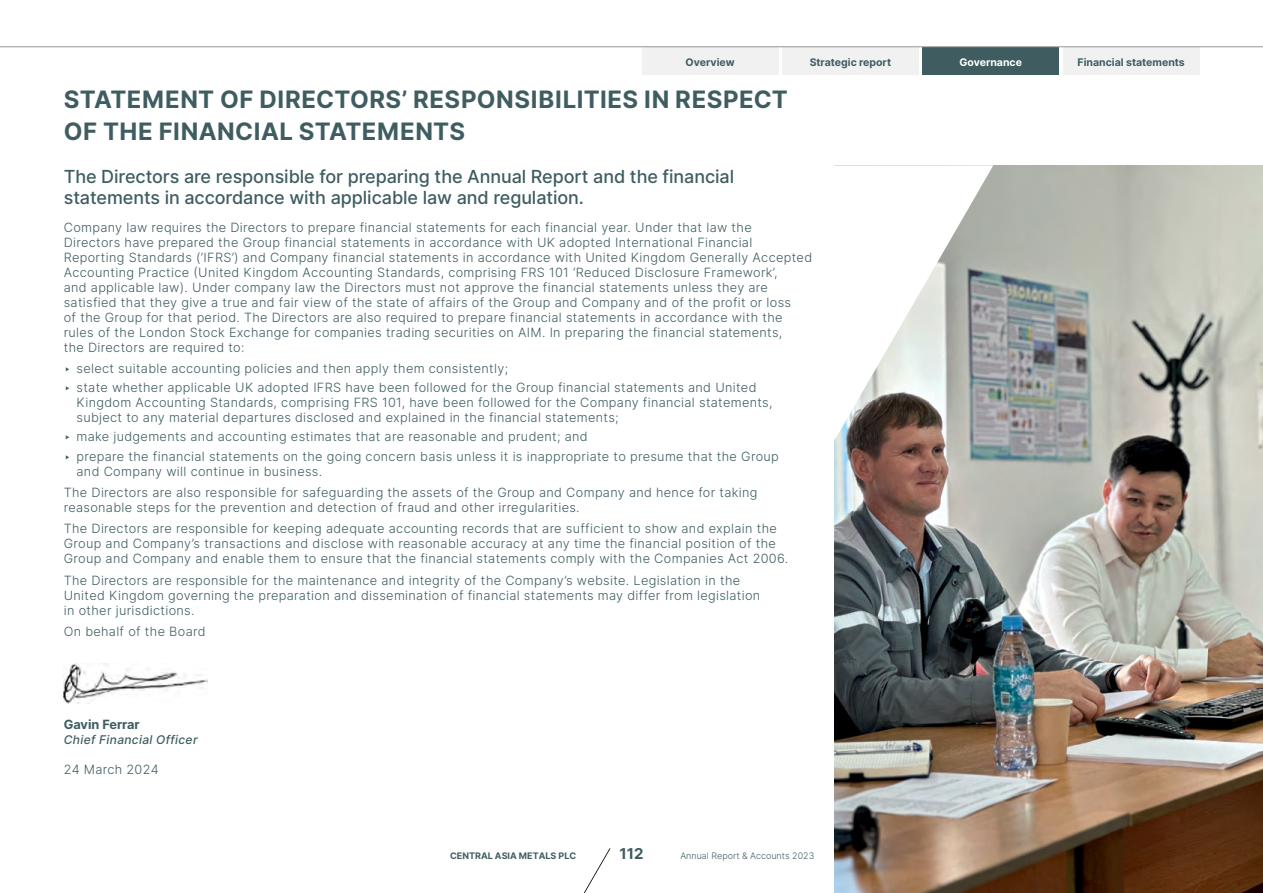
<style>
.page{position:relative;width:1263px;height:893px;background:#fff}
.page>*{position:absolute;margin:0;border:0;box-sizing:border-box;transform-origin:0 0}
.Page_Title{font:700 24px/31.5px "Inter";letter-spacing:.015em;color:#3f5d61}
.Introduction{font:500 18px/21px "Inter";letter-spacing:-.005em;color:#3f5d61}
.t1{font:700 15px "Inter";color:#3f5d61}
.Bodytext{font:300 12.75px/15px "Inter";letter-spacing:.025em;color:#3f5d61}
.Signoff-Name{font:700 12.75px "Inter";color:#3f5d61}
.Signoff-Jobtitle{font:italic 500 12px "Inter";letter-spacing:.025em;color:#3f5d61}
.t2{font:700 10.5px "Inter";color:#3f5d61}
.t3{font:700 10.5px "Inter";color:#fff}
.t4{font:300 9px "Inter";color:#3f5d61}
.t5{font:700 9px "Inter";color:#3f5d61}
.s1{font-weight:400}
</style>
<div class="page">
<img style="left:835px;top:165px;width:428px;height:728px">
<svg style="left:834px;top:165px;width:159px;height:275px"></svg>
<img style="left:64px;top:664px;width:143px;height:39px">
<svg style="left:584px;top:848px;width:27px;height:45px"></svg>
<div style="left:782px;top:47px;width:136px;height:27px;background:#f1f1f2"></div>
<div style="left:923px;top:47px;width:136px;height:27px;background:#3f5d61"></div>
<div style="left:1063px;top:47px;width:136px;height:27px;background:#f1f1f2"></div>
<div style="left:642px;top:47px;width:136px;height:27px;background:#f1f1f2"></div>
<hr style="left:0;top:47px;width:1263px;height:1px;background:#939598">
<p class="t2" style="left:686px;top:54px;width:51px">Overview</p>
<p class="t2" style="left:810px;top:54px;width:83px">Strategic report</p>
<p class="t3" style="left:960px;top:54px;width:64px">Governance</p>
<p class="t2" style="left:1077px;top:54px;width:109px">Financial statements</p>
<p class="Page_Title" style="left:64px;top:83px;width:725px">STATEMENT OF DIRECTORS’ RESPONSIBILITIES IN RESPECT<br>OF THE FINANCIAL STATEMENTS</p>
<p class="Introduction" style="left:64px;top:165px;width:672px">The Directors are responsible for preparing the Annual Report and the financial statements in accordance with applicable law and regulation.</p>
<p class="Bodytext" style="left:64px;top:219px;width:750px">Company law requires the Directors to prepare financial statements for each financial year. Under that law the<br>Directors have prepared the Group financial statements in accordance with UK adopted International Financial Reporting Standards (‘IFRS’) and Company financial statements in accordance with United Kingdom Generally Accepted Accounting Practice (United Kingdom Accounting Standards, comprising FRS 101 ‘Reduced Disclosure Framework’,<br>and applicable law). Under company law the Directors must not approve the financial statements unless they are satisfied that they give a true and fair view of the state of affairs of the Group and Company and of the profit or loss<br>of the Group for that period. The Directors are also required to prepare financial statements in accordance with the rules of the London Stock Exchange for companies trading securities on AIM. In preparing the financial statements,<br>the Directors are required to:</p>
<p class="Bodytext" style="left:64px;top:361px;width:446px"><span class="s1">‣</span> select suitable accounting policies and then apply them consistently;</p>
<p class="Bodytext" style="left:77px;top:380px;width:697px;text-indent:-13px"><span class="s1">‣</span> state whether applicable UK adopted IFRS have been followed for the Group financial statements and United<br>Kingdom Accounting Standards, comprising FRS 101, have been followed for the Company financial statements, subject to any material departures disclosed and explained in the financial statements;</p>
<p class="Bodytext" style="left:64px;top:429px;width:525px"><span class="s1">‣</span> make judgements and accounting estimates that are reasonable and prudent; and</p>
<p class="Bodytext" style="left:77px;top:448px;width:704px;text-indent:-13px"><span class="s1">‣</span> prepare the financial statements on the going concern basis unless it is inappropriate to presume that the Group and Company will continue in business.</p>
<p class="Bodytext" style="left:64px;top:485px;width:695px">The Directors are also responsible for safeguarding the assets of the Group and Company and hence for taking reasonable steps for the prevention and detection of fraud and other irregularities.</p>
<p class="Bodytext" style="left:64px;top:521px;width:726px">The Directors are responsible for keeping adequate accounting records that are sufficient to show and explain the<br>Group and Company’s transactions and disclose with reasonable accuracy at any time the financial position of the<br>Group and Company and enable them to ensure that the financial statements comply with the Companies Act 2006.</p>
<p class="Bodytext" style="left:64px;top:572px;width:698px">The Directors are responsible for the maintenance and integrity of the Company’s website. Legislation in the<br>United Kingdom governing the preparation and dissemination of financial statements may differ from legislation in other jurisdictions.</p>
<p class="Bodytext" style="left:64px;top:624px;width:143px">On behalf of the Board</p>
<p class="Signoff-Name" style="left:64px;top:715px;width:78px">Gavin Ferrar</p>
<p class="Signoff-Jobtitle" style="left:64px;top:731px;width:135px">Chief Financial Officer</p>
<p class="Bodytext" style="left:64px;top:761px;width:96px">24 March 2024</p>
<p class="t5" style="left:450px;top:849px;width:127px">CENTRAL ASIA METALS PLC</p>
<p class="t1" style="left:619px;top:842px;width:26px">112</p>
<p class="t4" style="left:680px;top:849px;width:135px">Annual Report &amp; Accounts 2023</p>
</div>
